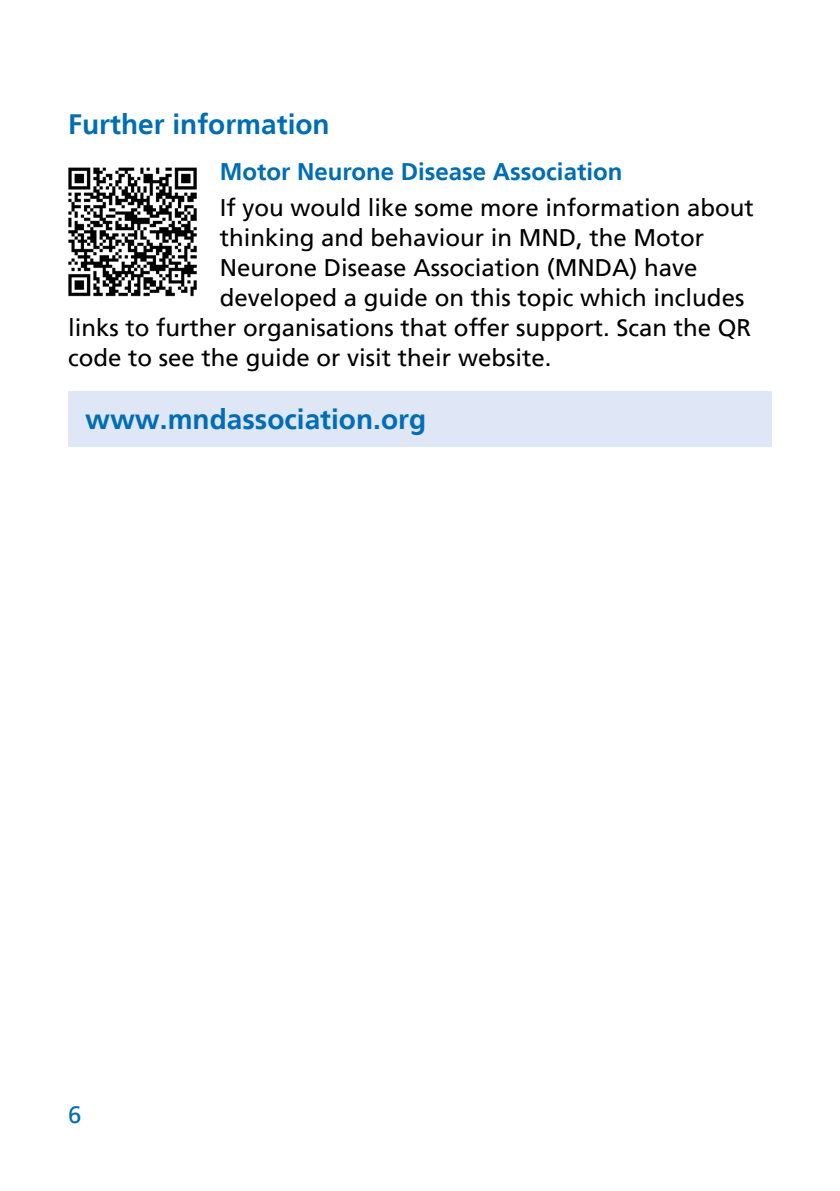
<style>
.page{position:relative;width:840px;height:1191px;background:#fff}
.page>*{position:absolute;margin:0;border:0;box-sizing:border-box;transform-origin:0 0}
.Main_Headings{font:700 28px "Frutiger LT";color:#006db5}
.Body_Text{font:24px "Frutiger LT";color:#000}
.Sub_Heading{font:700 24px "Frutiger LT";color:#006db5}
.t1{font:24px "Frutiger LT";color:#006db5}
</style>
<div class="page">
<div style="left:68px;top:391px;width:703px;height:55px;background:#dfe7f6"></div>
<img style="left:68px;top:167px;width:129px;height:130px">
<h2 class="Main_Headings" style="left:68px;top:108px;width:263px">Further information</h2>
<h3 class="Sub_Heading" style="left:219px;top:158px;width:404px">Motor Neurone Disease Association</h3>
<p class="Body_Text" style="left:219px;top:193px;width:535px">If you would like some more information about</p>
<p class="Body_Text" style="left:219px;top:223px;width:486px">thinking and behaviour in MND, the Motor</p>
<p class="Body_Text" style="left:219px;top:253px;width:479px">Neurone Disease Association (MNDA) have</p>
<p class="Body_Text" style="left:219px;top:283px;width:526px">developed a guide on this topic which includes</p>
<p class="Body_Text" style="left:68px;top:313px;width:684px">links to further organisations that offer support. Scan the QR</p>
<p class="Body_Text" style="left:68px;top:343px;width:484px">code to see the guide or visit their website.</p>
<h2 class="Main_Headings" style="left:85px;top:403px;width:342px">www.mndassociation.org</h2>
<p class="t1" style="left:68px;top:1101px;width:15px">6</p>
</div>
